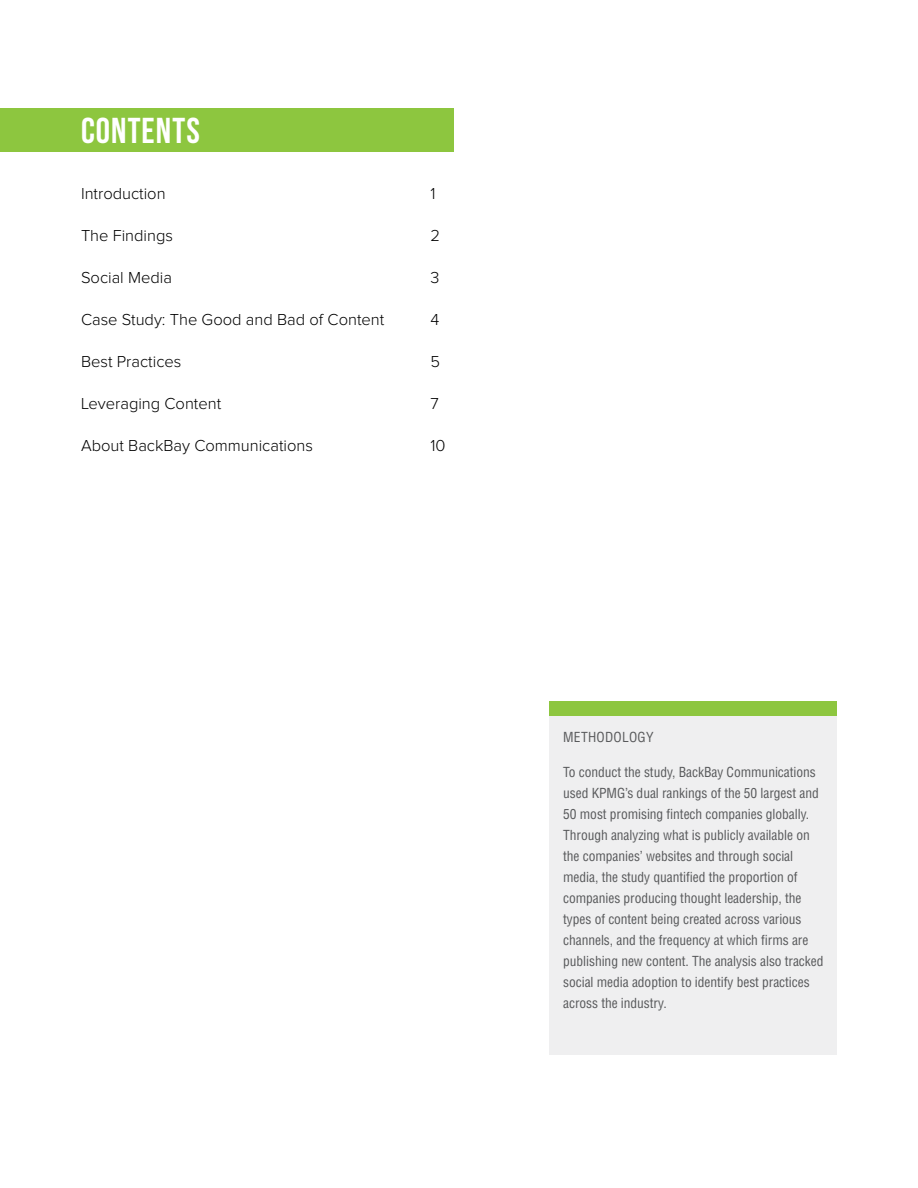
<style>
.page{position:relative;width:918px;height:1188px;background:#fff}
.page>*{position:absolute;margin:0;border:0;box-sizing:border-box;transform-origin:0 0}
.t1{font:36px "Bebas Neue";letter-spacing:.03em;color:#fff}
.t2{font:300 16.5px "Proxima Nova";color:#000}
.t3{font:condensed 13.5px/21px "Helvetica";letter-spacing:-.005em;color:#58595b}
.t4{font:condensed 13.5px "Helvetica";letter-spacing:.02em;color:#58595b}
</style>
<div class="page">
<div style="left:0;top:108px;width:454px;height:44px;background:#8dc63f"></div>
<div style="left:550px;top:702px;width:287px;height:353px;background:#efeff0"></div>
<div style="left:550px;top:702px;width:287px;height:14px;background:#8dc63f"></div>
<h1 class="t1" style="left:81px;top:111px;width:120px">CONTENTS</h1>
<p class="t2" style="left:81px;top:186px;width:86px">Introduction</p>
<p class="t2" style="left:431px;top:186px;width:7px">1</p>
<p class="t2" style="left:81px;top:228px;width:94px">The Findings</p>
<p class="t2" style="left:431px;top:228px;width:11px">2</p>
<p class="t2" style="left:81px;top:270px;width:93px">Social Media</p>
<p class="t2" style="left:431px;top:270px;width:10px">3</p>
<p class="t2" style="left:81px;top:312px;width:305px">Case Study: The Good and Bad of Content</p>
<p class="t2" style="left:431px;top:312px;width:10px">4</p>
<p class="t2" style="left:81px;top:354px;width:102px">Best Practices</p>
<p class="t2" style="left:431px;top:354px;width:11px">5</p>
<p class="t2" style="left:81px;top:396px;width:142px">Leveraging Content</p>
<p class="t2" style="left:431px;top:396px;width:10px">7</p>
<p class="t2" style="left:81px;top:438px;width:234px">About BackBay Communications</p>
<p class="t2" style="left:431px;top:438px;width:17px">10</p>
<p class="t4" style="left:563px;top:729px;width:92px">METHODOLOGY</p>
<p class="t3" style="left:563px;top:761px;width:262px">To conduct the study, BackBay Communications used KPMG’s dual rankings of the 50 largest and 50 most promising fintech companies globally.<br>Through analyzing what is publicly available on the companies’ websites and through social media, the study quantified the proportion of companies producing thought leadership, the types of content being created across various channels, and the frequency at which firms are publishing new content. The analysis also tracked social media adoption to identify best practices across the industry.</p>
</div>
